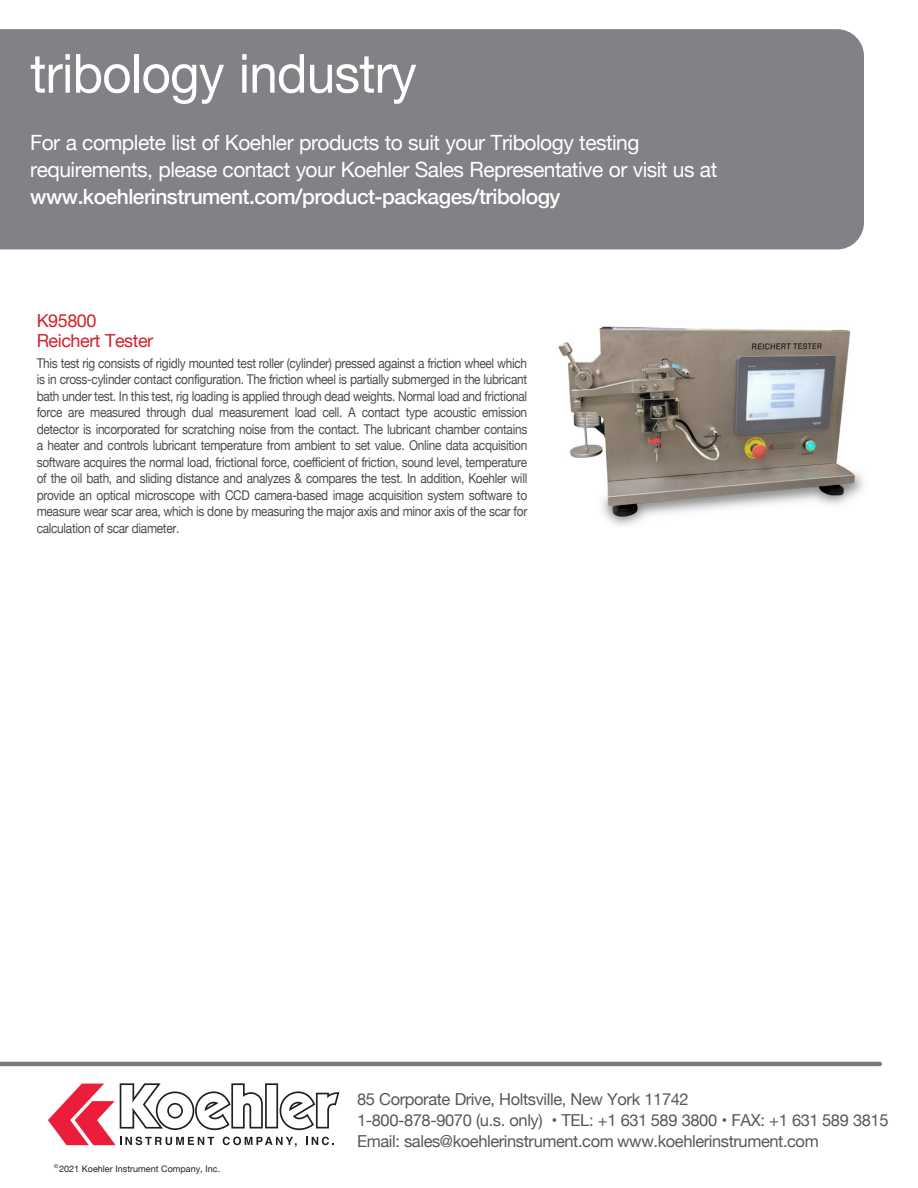
<style>
.page{position:relative;width:918px;height:1188px;background:#fff}
.page>*{position:absolute;margin:0;border:0;box-sizing:border-box;transform-origin:0 0}
.Test_Title{font:54px "Helvetica Neue";letter-spacing:-.015em;color:#fff;scale:.95 1}
.Spec_Heads{font:21px/27px "Helvetica Neue";letter-spacing:-.025em;color:#fff}
.Spec_Heads-2{font:500 21px "Helvetica Neue";letter-spacing:-.025em;color:#fff}
.Spec_Heads-3{font:18px "Helvetica Neue";letter-spacing:-.025em;color:#d1232a}
.t1{font:16.5px/21px "Helvetica Neue";letter-spacing:-.025em;color:#57585a}
.BC{font:13.5px/16.5px "Helvetica Neue";letter-spacing:-.025em;color:#4b4c4d;text-align:justify;scale:.88 1}
.t2{font:9px "Helvetica Neue";color:#231f20}
.t3{font:5.25px "Helvetica Neue";color:#231f20}
</style>
<div class="page">
<hr style="left:0;top:1062px;width:882px;height:4px;background:#78797b">
<svg style="left:48px;top:1083px;width:291px;height:64px"></svg>
<div style="left:0;top:29px;width:864px;height:220px;background:#808285"></div>
<img style="left:558px;top:326px;width:306px;height:200px">
<p class="Test_Title" style="left:30px;top:35px;width:408px">tribology industry</p>
<p class="Spec_Heads" style="left:30px;top:130px;width:689px">For a complete list of Koehler products to suit your Tribology testing requirements, please contact your Koehler Sales Representative or visit us at</p>
<p class="Spec_Heads-2" style="left:30px;top:179px;width:532px">www.koehlerinstrument.com/product-packages/tribology</p>
<p class="Spec_Heads-3" style="left:37px;top:308px;width:61px">K95800</p>
<p class="Spec_Heads-3" style="left:37px;top:327px;width:118px">Reichert Tester</p>
<p class="BC" style="left:37px;top:355px;width:559px">This test rig consists of rigidly mounted test roller (cylinder) pressed against a friction wheel which is in cross-cylinder contact configuration. The friction wheel is partially submerged in the lubricant bath under test. In this test, rig loading is applied through dead weights. Normal load and frictional force are measured through dual measurement load cell. A contact type acoustic emission detector is incorporated for scratching noise from the contact. The lubricant chamber contains a heater and controls lubricant temperature from ambient to set value. Online data acquisition software acquires the normal load, frictional force, coefficient of friction, sound level, temperature of the oil bath, and sliding distance and analyzes &amp; compares the test. In addition, Koehler will provide an optical microscope with CCD camera-based image acquisition system software to measure wear scar area, which is done by measuring the major axis and minor axis of the scar for calculation of scar diameter.</p>
<p class="t3" style="left:54px;top:1162px;width:6px">©</p>
<p class="t2" style="left:59px;top:1162px;width:163px">2021 Koehler Instrument Company, Inc.</p>
<p class="t1" style="left:357px;top:1089px;width:333px">85 Corporate Drive, Holtsville, New York 11742</p>
<p class="t1" style="left:357px;top:1110px;width:533px">1-800-878-9070 (u.s. only) • TEL: +1 631 589 3800 • FAX: +1 631 589 3815<br>Email: sales@koehlerinstrument.com www.koehlerinstrument.com</p>
</div>
